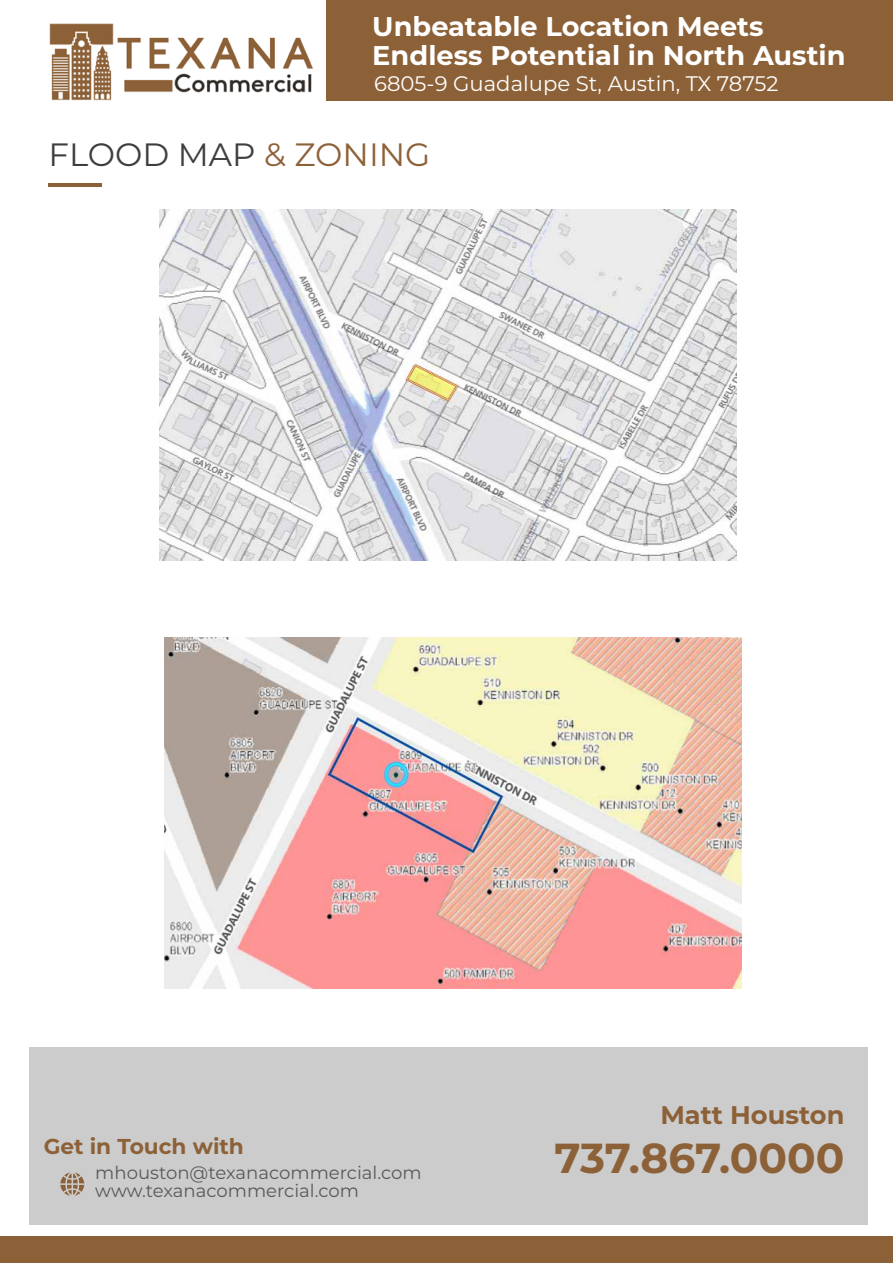
<style>
.page{position:relative;width:893px;height:1263px;background:#fff}
.page>*{position:absolute;margin:0;border:0;box-sizing:border-box;transform-origin:0 0}
.t1{font:700 41.85px "Montserrat";color:#8d6138}
.t2{font:32.25px "Montserrat";color:#3e3e3d}
.t3{font:700 27px/28.5px "Montserrat";color:#fff}
.t4{font:700 25.5px "Montserrat";color:#8d6138}
.t5{font:700 21.45px "Montserrat";color:#8d6138}
.t6{font:21px "Montserrat";color:#fff}
.t7{font:18px/18px "Montserrat";color:#58595b}
.s1{color:#8d6138}
</style>
<div class="page">
<div style="left:29px;top:1047px;width:838px;height:178px;background:#ccc"></div>
<svg style="left:60px;top:1172px;width:24px;height:24px"></svg>
<img style="left:49px;top:23px;width:264px;height:78px">
<div style="left:0;top:1236px;width:893px;height:27px;background:#8d6138"></div>
<hr style="left:49px;top:183px;width:53px;height:3px;background:#8d6138">
<div style="left:325px;top:0;width:568px;height:101px;background:#8d6138"></div>
<img style="left:160px;top:209px;width:577px;height:352px">
<img style="left:165px;top:637px;width:577px;height:352px">
<h3 class="t3" style="left:372px;top:11px;width:475px">Unbeatable Location Meets<br>Endless Potential in North Austin</h3>
<p class="t6" style="left:374px;top:69px;width:406px">6805-9 Guadalupe St, Austin, TX 78752</p>
<h2 class="t2" style="left:48px;top:132px;width:383px">FLOOD MAP <span class="s1">&amp; ZONING</span></h2>
<p class="t5" style="left:44px;top:1131px;width:202px">Get in Touch with</p>
<p class="t7" style="left:95px;top:1163px;width:328px">mhouston@texanacommercial.com www.texanacommercial.com</p>
<h3 class="t4" style="left:660px;top:1097px;width:186px">Matt Houston</h3>
<h1 class="t1" style="left:554px;top:1127px;width:292px">737.867.0000</h1>
</div>
